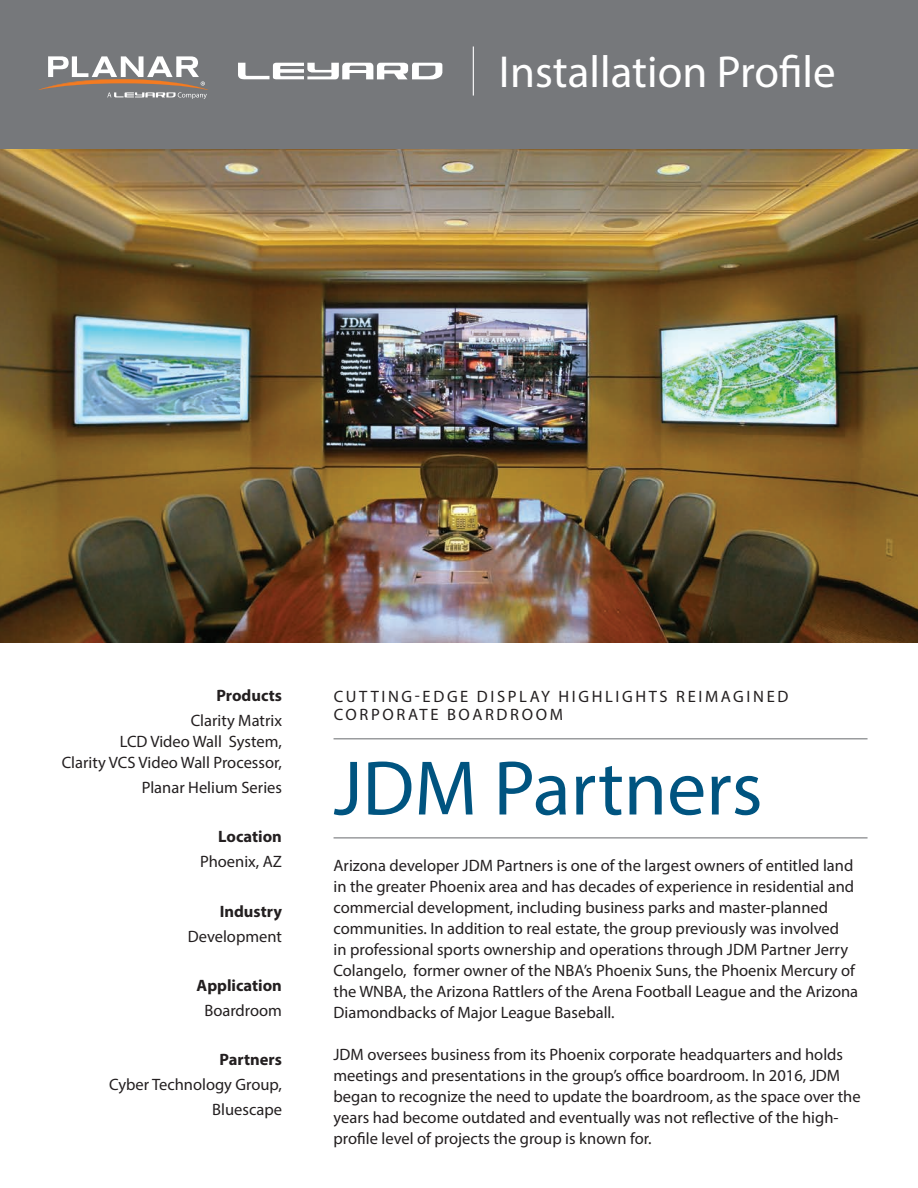
<style>
.page{position:relative;width:918px;height:1188px;background:#fff}
.page>*{position:absolute;margin:0;border:0;box-sizing:border-box;transform-origin:0 0}
.t1{font:78px "Myriad Pro";color:#005480}
.t2{font:45px "Myriad Pro";color:#fff}
.t3{font:16.5px/21px "Myriad Pro";color:#231f20;text-align:right}
.t4{font:16.5px/18px "Myriad Pro";letter-spacing:.16em;color:#231f20}
.t5{font:700 16.5px "Myriad Pro";color:#231f20}
</style>
<div class="page">
<img style="left:0;top:148px;width:918px;height:495px">
<hr style="left:334px;top:738px;width:534px;height:2px;background:#9a9c9e">
<hr style="left:334px;top:837px;width:534px;height:2px;background:#9a9c9e">
<div style="left:0;top:0;width:918px;height:148px;background:#76787b"></div>
<svg style="left:39px;top:56px;width:169px;height:43px"></svg>
<svg style="left:238px;top:63px;width:204px;height:17px"></svg>
<hr style="left:473px;top:46px;width:1px;height:50px;background:#fff">
<h2 class="t2" style="left:499px;top:44px;width:338px">Installation Profile</h2>
<p class="t5" style="left:216px;top:685px;width:67px">Products</p>
<p class="t3" style="left:62px;top:710px;width:222px">Clarity Matrix<br>LCD Video Wall System,<br>Clarity VCS Video Wall Processor,</p>
<p class="t3" style="left:142px;top:777px;width:142px">Planar Helium Series</p>
<p class="t5" style="left:218px;top:826px;width:65px">Location</p>
<p class="t3" style="left:200px;top:851px;width:83px">Phoenix, AZ</p>
<p class="t5" style="left:220px;top:900px;width:64px">Industry</p>
<p class="t3" style="left:188px;top:925px;width:96px">Development</p>
<p class="t5" style="left:197px;top:975px;width:87px">Application</p>
<p class="t3" style="left:204px;top:1000px;width:79px">Boardroom</p>
<p class="t5" style="left:220px;top:1049px;width:64px">Partners</p>
<p class="t3" style="left:109px;top:1072px;width:174px;line-height:24.8px">Cyber Technology Group,<br>Bluescape</p>
<p class="t4" style="left:334px;top:687px;width:456px">CUTTING-EDGE DISPLAY HIGHLIGHTS REIMAGINED<br>CORPORATE BOARDROOM</p>
<h1 class="t1" style="left:334px;top:740px;width:431px">JDM Partners</h1>
<p class="t3" style="left:334px;top:855px;width:526px;text-align:left">Arizona developer JDM Partners is one of the largest owners of entitled land in the greater Phoenix area and has decades of experience in residential and commercial development, including business parks and master-planned communities. In addition to real estate, the group previously was involved<br>in professional sports ownership and operations through JDM Partner Jerry Colangelo, former owner of the NBA’s Phoenix Suns, the Phoenix Mercury of the WNBA, the Arizona Rattlers of the Arena Football League and the Arizona Diamondbacks of Major League Baseball.</p>
<p class="t3" style="left:334px;top:1044px;width:529px;text-align:left">JDM oversees business from its Phoenix corporate headquarters and holds meetings and presentations in the group’s office boardroom. In 2016, JDM began to recognize the need to update the boardroom, as the space over the years had become outdated and eventually was not reflective of the high&shy;profile level of projects the group is known for.</p>
</div>
